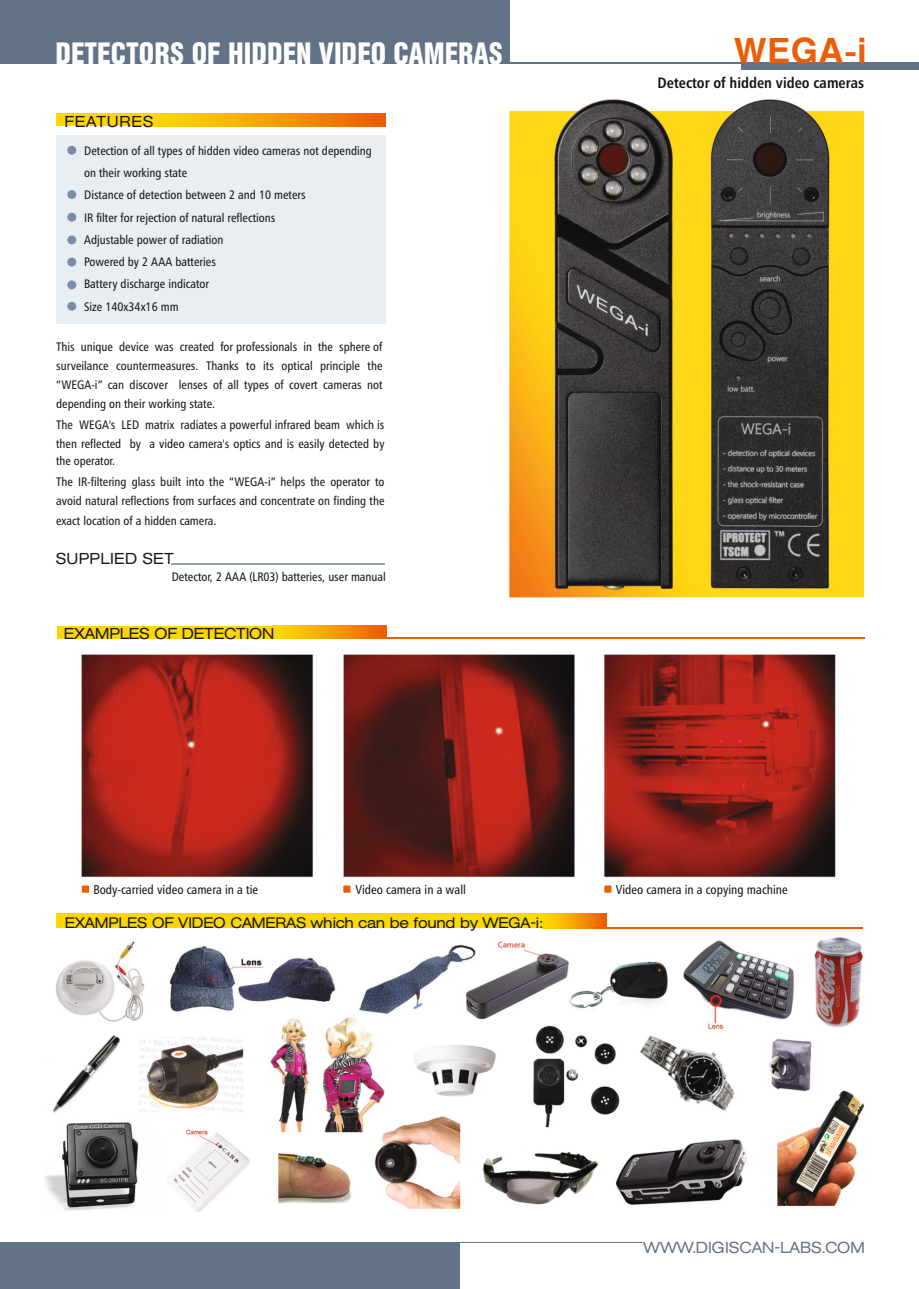
<style>
.page{position:relative;width:919px;height:1289px;background:#fff}
.page>*{position:absolute;margin:0;border:0;box-sizing:border-box;transform-origin:0 0}
.t1{font:700 34.5px "Helios C";color:#ed5e04}
.t2{font:30px "Helios Cond Black C";color:#fff;scale:.93 1}
.t3{font:15.75px "Agent Ext DB Normal";letter-spacing:.01em;color:#627287}
.t4{font:15.6px "Agent Ext DB Normal";color:#151616}
.t5{font:15.6px "Agent Ext DB Normal";letter-spacing:.03em;color:#151616}
.t6{font:15.6px "Agent Ext DB Normal";letter-spacing:.065em;color:#151616}
.t7{font:15px "Agent Ext DB Normal";color:#151616}
.t8{font:15px "Humanist 777 BT Bold Condensed B";color:#151616}
.t9{font:12.75px "Humanist 777 BT Roman Condensed B";color:#151616}
.t10{font:12.3px/22.2px "Humanist 777 BT Roman Condensed B";color:#151616}
.t11{font:12.15px "Humanist 777 BT Roman Condensed B";color:#151616}
</style>
<div class="page">
<img style="left:45px;top:99px;width:818px;height:1112px">
<div style="left:0;top:0;width:510px;height:63px;background:#627287"></div>
<hr style="left:0;top:62px;width:918px;height:1px;background:#627287">
<div style="left:741px;top:63px;width:177px;height:6px;background:#627287"></div>
<div style="left:0;top:1241px;width:459px;height:47px;background:#627287"></div>
<hr style="left:459px;top:1241px;width:182px;height:1px;background:#627287">
<div style="left:57px;top:626px;width:328px;height:12px;background:#fcd600"></div>
<svg style="left:291px;top:626px;width:95px;height:12px"></svg>
<div style="left:56px;top:913px;width:509px;height:15px;background:#fcd600"></div>
<svg style="left:553px;top:913px;width:53px;height:15px"></svg>
<div style="left:56px;top:135px;width:329px;height:188px;background:#e9eef2"></div>
<div style="left:67px;top:257px;width:9px;height:9px;background:#7a8ca7;border-radius:50%"></div>
<div style="left:67px;top:235px;width:9px;height:9px;background:#7a8ca7;border-radius:50%"></div>
<div style="left:67px;top:302px;width:9px;height:9px;background:#7a8ca7;border-radius:50%"></div>
<div style="left:67px;top:280px;width:9px;height:9px;background:#7a8ca7;border-radius:50%"></div>
<div style="left:67px;top:213px;width:9px;height:9px;background:#7a8ca7;border-radius:50%"></div>
<div style="left:67px;top:190px;width:9px;height:9px;background:#7a8ca7;border-radius:50%"></div>
<div style="left:67px;top:146px;width:9px;height:9px;background:#7a8ca7;border-radius:50%"></div>
<hr style="left:172px;top:563px;width:213px;height:1px;background:#93a3ad">
<hr style="left:385px;top:637px;width:479px;height:1px;background:#ed5e04">
<hr style="left:594px;top:927px;width:269px;height:1px;background:#ed5e04">
<div style="left:604px;top:885px;width:7px;height:7px;background:#ed5e04"></div>
<div style="left:343px;top:885px;width:7px;height:7px;background:#ed5e04"></div>
<div style="left:82px;top:885px;width:7px;height:7px;background:#ed5e04"></div>
<div style="left:56px;top:113px;width:308px;height:13px;background:#fcd600"></div>
<svg style="left:186px;top:113px;width:199px;height:13px;background:#f59500"></svg>
<h2 class="t2" style="left:55px;top:39px;width:483px">DETECTORS OF HIDDEN VIDEO CAMERAS</h2>
<h1 class="t1" style="left:733px;top:36px;width:134px">WEGA-i</h1>
<p class="t8" style="left:657px;top:76px;width:208px">Detector of hidden video cameras</p>
<p class="t6" style="left:65px;top:112px;width:90px">FEATURES</p>
<p class="t10" style="left:84px;top:140px;width:289px">Detection of all types of hidden video cameras not depending on their working state<br>Distance of detection between 2 and 10 meters<br>IR filter for rejection of natural reflections<br>Adjustable power of radiation<br>Powered by 2 AAA batteries<br>Battery discharge indicator<br>Size 140x34x16 mm</p>
<p class="t10" style="left:56px;top:338px;width:328px;line-height:19.2px;text-align:justify">This unique device was created for professionals in the sphere of surveilance countermeasures. Thanks to its optical principle the “WEGA-i” can discover lenses of all types of covert cameras not</p>
<p class="t10" style="left:56px;top:393px;width:161px">depending on their working state.</p>
<p class="t10" style="left:56px;top:416px;width:330px;line-height:19.2px">The WEGA's LED matrix radiates a powerful infrared beam which is then reflected by a video camera's optics and is easily detected by</p>
<p class="t10" style="left:56px;top:473px;width:330px;line-height:19.2px;text-align:justify">The IR-filtering glass built into the “WEGA-i” helps the operator to avoid natural reflections from surfaces and concentrate on finding the exact location of a hidden camera.</p>
<p class="t11" style="left:56px;top:456px;width:60px">the operator.</p>
<p class="t5" style="left:56px;top:550px;width:119px">SUPPLIED SET</p>
<p class="t10" style="left:172px;top:567px;width:215px">Detector, 2 AAA (LR03) batteries, user manual</p>
<p class="t4" style="left:64px;top:624px;width:212px">EXAMPLES OF DETECTION</p>
<p class="t9" style="left:93px;top:884px;width:166px">Body-carried video camera in a tie</p>
<p class="t9" style="left:355px;top:884px;width:112px">Video camera in a wall</p>
<p class="t9" style="left:615px;top:884px;width:173px">Video camera in a copying machine</p>
<p class="t7" style="left:65px;top:914px;width:479px">EXAMPLES OF VIDEO CAMERAS which can be found by WEGA-i:</p>
<p class="t3" style="left:644px;top:1238px;width:222px">WWW.DIGISCAN-LABS.COM</p>
</div>
